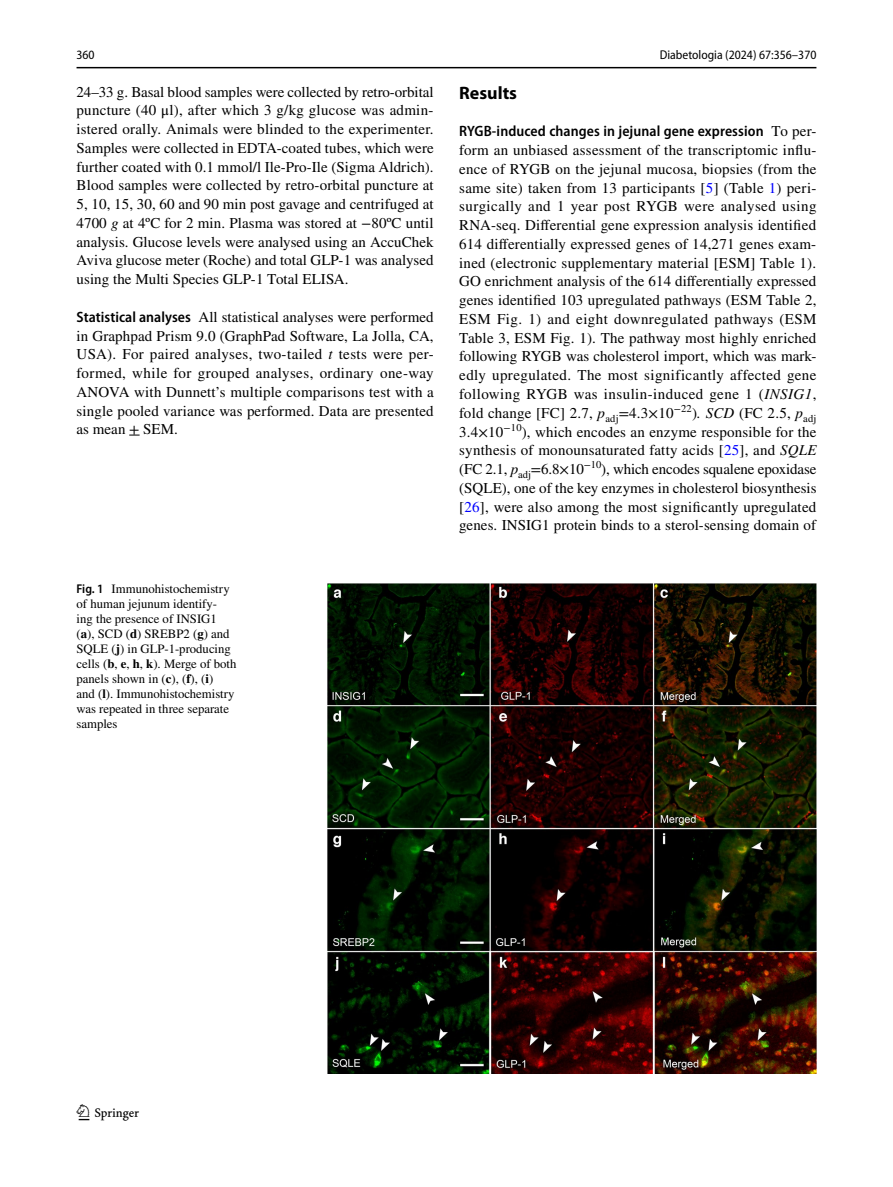
<style>
.page{position:relative;width:893px;height:1187px;background:#fff}
.page>*{position:absolute;margin:0;border:0;box-sizing:border-box;transform-origin:0 0}
.t1{font:22.5px "Springnew Regular 3";color:#000}
.t2{font:700 18px "Myriad Pro";color:#000}
.t3{font:15px/18.8px "STIX";letter-spacing:.005em;color:#000;text-align:justify}
.t4{font:600 semi-condensed 15px "Myriad Pro";letter-spacing:.005em;color:#000}
.t5{font:12.75px/15px "STIX";color:#000}
.t6{font:semi-condensed 12.75px "Myriad Pro";color:#000}
.s1{font-style:italic}
.s2{font-family:"Myriad Pro";font-weight:600;font-stretch:semi-condensed}
.s3{font-weight:700}
.s4{font-family:"STIX";font-weight:400;font-stretch:normal}
.s5{color:#00f}
</style>
<div class="page">
<hr style="left:77px;top:67px;width:739px;height:1px;background:#000">
<img style="left:327px;top:583px;width:489px;height:490px">
<p class="t6" style="left:77px;top:48px;width:20px">360</p>
<p class="t6" style="left:660px;top:48px;width:158px">Diabetologia (2024) 67:356–370</p>
<p class="t3" style="left:77px;top:83px;width:359px">24–33 g. Basal blood samples were collected by retro-orbital puncture (40 μl), after which 3 g/kg glucose was admin&shy;istered orally. Animals were blinded to the experimenter.<br>Samples were collected in EDTA-coated tubes, which were further coated with 0.1 mmol/l Ile-Pro-Ile (Sigma Aldrich).<br>Blood samples were collected by retro-orbital puncture at 5, 10, 15, 30, 60 and 90 min post gavage and centrifuged at 4700 <span class="s1">g</span> at 4ºC for 2 min. Plasma was stored at −80ºC until analysis. Glucose levels were analysed using an AccuChek Aviva glucose meter (Roche) and total GLP-1 was analysed using the Multi Species GLP-1 Total ELISA.</p>
<p class="t3" style="left:77px;top:308px;width:359px"><span class="s2">Statistical analyses</span> All statistical analyses were performed in Graphpad Prism 9.0 (GraphPad Software, La Jolla, CA, USA). For paired analyses, two-tailed <span class="s1">t</span> tests were per&shy;formed, while for grouped analyses, ordinary one-way ANOVA with Dunnett’s multiple comparisons test with a single pooled variance was performed. Data are presented as mean + SEM.</p>
<p class="t5" style="left:77px;top:582px;width:162px"><span class="s2">Fig. 1</span> Immunohistochemistry of human jejunum identify-<br>ing the presence of INSIG1 (<span class="s3">a</span>), SCD (<span class="s3">d</span>) SREBP2 (<span class="s3">g</span>) and<br>SQLE (<span class="s3">j</span>) in GLP-1-producing cells (<span class="s3">b</span>, <span class="s3">e</span>, <span class="s3">h</span>, <span class="s3">k</span>). Merge of both panels shown in (<span class="s3">c</span>), (<span class="s3">f</span>), (<span class="s3">i</span>)<br>and (<span class="s3">l</span>). Immunohistochemistry was repeated in three separate samples</p>
<p class="t2" style="left:459px;top:81px;width:59px">Results</p>
<p class="t4" style="left:459px;top:123px;width:359px">RYGB‑induced changes in jejunal gene expression <span class="s4">To per-</span></p>
<p class="t3" style="left:459px;top:142px;width:359px">form an unbiased assessment of the transcriptomic influ&shy;ence of RYGB on the jejunal mucosa, biopsies (from the same site) taken from 13 participants [<span class="s5">5</span>] (Table <span class="s5">1</span>) peri&shy;surgically and 1 year post RYGB were analysed using RNA-seq. Differential gene expression analysis identified 614 differentially expressed genes of 14,271 genes exam&shy;ined (electronic supplementary material [ESM] Table 1).<br>GO enrichment analysis of the 614 differentially expressed genes identified 103 upregulated pathways (ESM Table 2, ESM Fig. 1) and eight downregulated pathways (ESM Table 3, ESM Fig. 1). The pathway most highly enriched following RYGB was cholesterol import, which was mark&shy;edly upregulated. The most significantly affected gene following RYGB was insulin-induced gene 1 (<span class="s1">INSIG1</span>, fold change [FC] 2.7, <span class="s1">p</span><sub>adj</sub>=4.3×10<sup>−22</sup>)<span class="s1">. SCD</span> (FC 2.5, <span class="s1">p</span><sub>adj </sub>3.4×10<sup>−10</sup>), which encodes an enzyme responsible for the synthesis of monounsaturated fatty acids [<span class="s5">25</span>], and <span class="s1">SQLE </span>(FC 2.1, <span class="s1">p</span><sub>adj</sub>=6.8×10<sup>−10</sup>), which encodes squalene epoxidase (SQLE), one of the key enzymes in cholesterol biosynthesis [<span class="s5">26</span>], were also among the most significantly upregulated genes. INSIG1 protein binds to a sterol-sensing domain of</p>
<h1 class="t1" style="left:79px;top:1104px;width:62px">1 3</h1>
</div>
